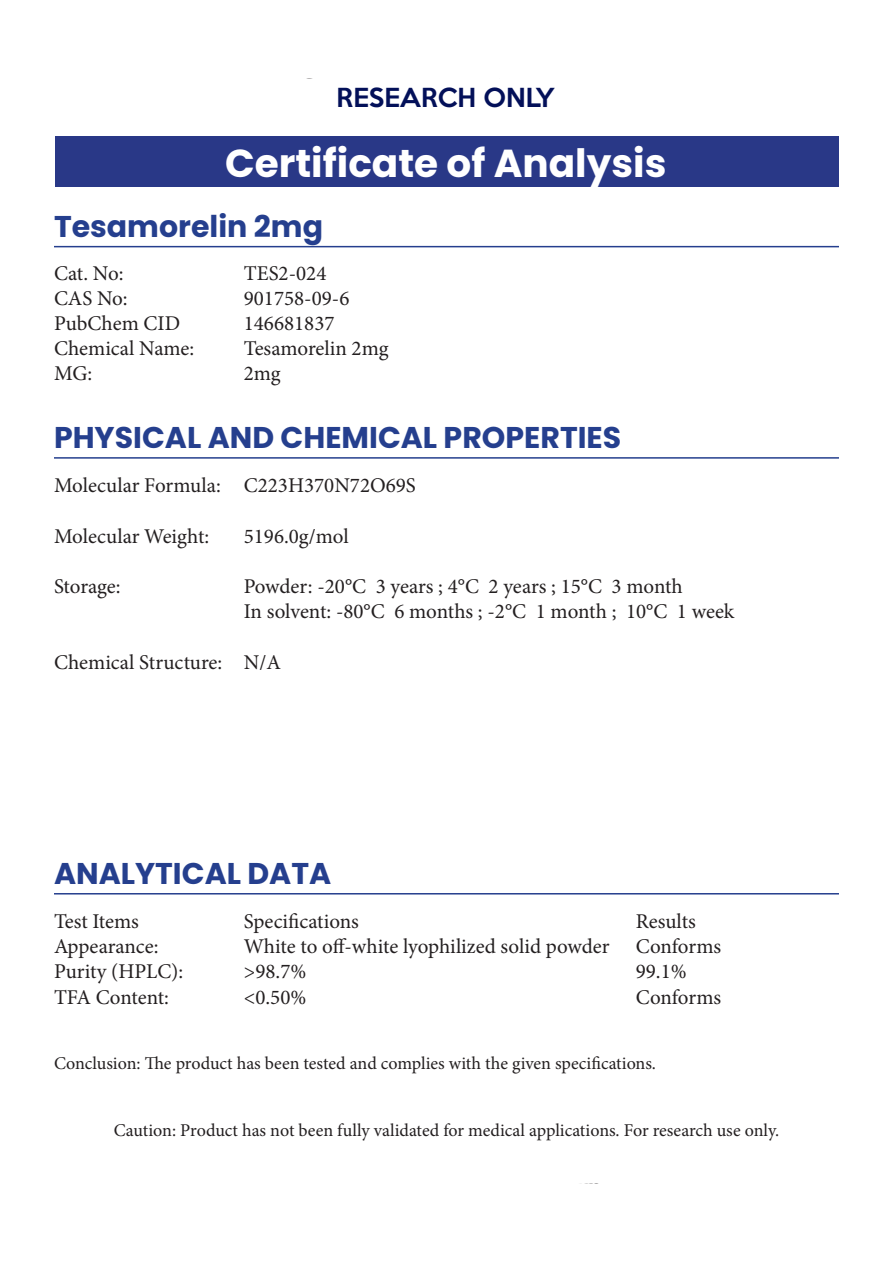
<style>
.page{position:relative;width:893px;height:1263px;background:#fff}
.page>*{position:absolute;margin:0;border:0;box-sizing:border-box;transform-origin:0 0}
.t1{font:700 39px "Poppins";color:#fff}
.t2{font:700 30px "Poppins";color:#253f8e}
.t3{font:500 24px "Keep Calm";color:#031059}
.t4{font:21px/25.2px "Minion Pro";color:#231f20}
.t5{font:18px "Minion Pro";color:#231f20}
</style>
<div class="page">
<div style="left:55px;top:136px;width:783px;height:50px;background:#293887"></div>
<hr style="left:54px;top:246px;width:785px;height:1px;background:#253f8e">
<hr style="left:54px;top:457px;width:785px;height:2px;background:#253f8e">
<hr style="left:54px;top:893px;width:785px;height:1px;background:#253f8e">
<p class="t3" style="left:337px;top:76px;width:220px">RESEARCH ONLY</p>
<h1 class="t1" style="left:225px;top:141px;width:443px">Certificate of Analysis</h1>
<h2 class="t2" style="left:54px;top:209px;width:271px">Tesamorelin 2mg</h2>
<p class="t4" style="left:54px;top:260px;width:142px">Cat. No:<br>CAS No:<br>PubChem CID<br>Chemical Name:<br>MG:</p>
<p class="t4" style="left:244px;top:260px;width:146px">TES2-024<br>901758-09-6<br>146681837<br>Tesamorelin 2mg<br>2mg</p>
<h2 class="t2" style="left:54px;top:420px;width:569px">PHYSICAL AND CHEMICAL PROPERTIES</h2>
<p class="t4" style="left:54px;top:473px;width:168px">Molecular Formula:</p>
<p class="t4" style="left:54px;top:523px;width:157px">Molecular Weight:</p>
<p class="t4" style="left:54px;top:574px;width:68px">Storage:</p>
<p class="t4" style="left:244px;top:473px;width:174px">C223H370N72O69S</p>
<p class="t4" style="left:244px;top:523px;width:106px">5196.0g/mol</p>
<p class="t4" style="left:244px;top:574px;width:492px">Powder: -20°C 3 years ; 4°C 2 years ; 15°C 3 month<br>In solvent: -80°C 6 months ; -2°C 1 month ; 10°C 1 week</p>
<p class="t4" style="left:244px;top:649px;width:39px">N/A</p>
<p class="t4" style="left:54px;top:649px;width:170px">Chemical Structure:</p>
<h2 class="t2" style="left:54px;top:856px;width:279px">ANALYTICAL DATA</h2>
<p class="t4" style="left:54px;top:909px;width:131px">Test Items<br>Appearance:<br>Purity (HPLC):<br>TFA Content:</p>
<p class="t4" style="left:244px;top:909px;width:367px">Specifications<br>White to off-white lyophilized solid powder &gt;98.7%<br>&lt;0.50%</p>
<p class="t4" style="left:636px;top:909px;width:87px">Results<br>Conforms<br>99.1%<br>Conforms</p>
<p class="t5" style="left:54px;top:1051px;width:604px">Conclusion: The product has been tested and complies with the given specifications.</p>
<p class="t5" style="left:114px;top:1118px;width:667px">Caution: Product has not been fully validated for medical applications. For research use only.</p>
</div>
